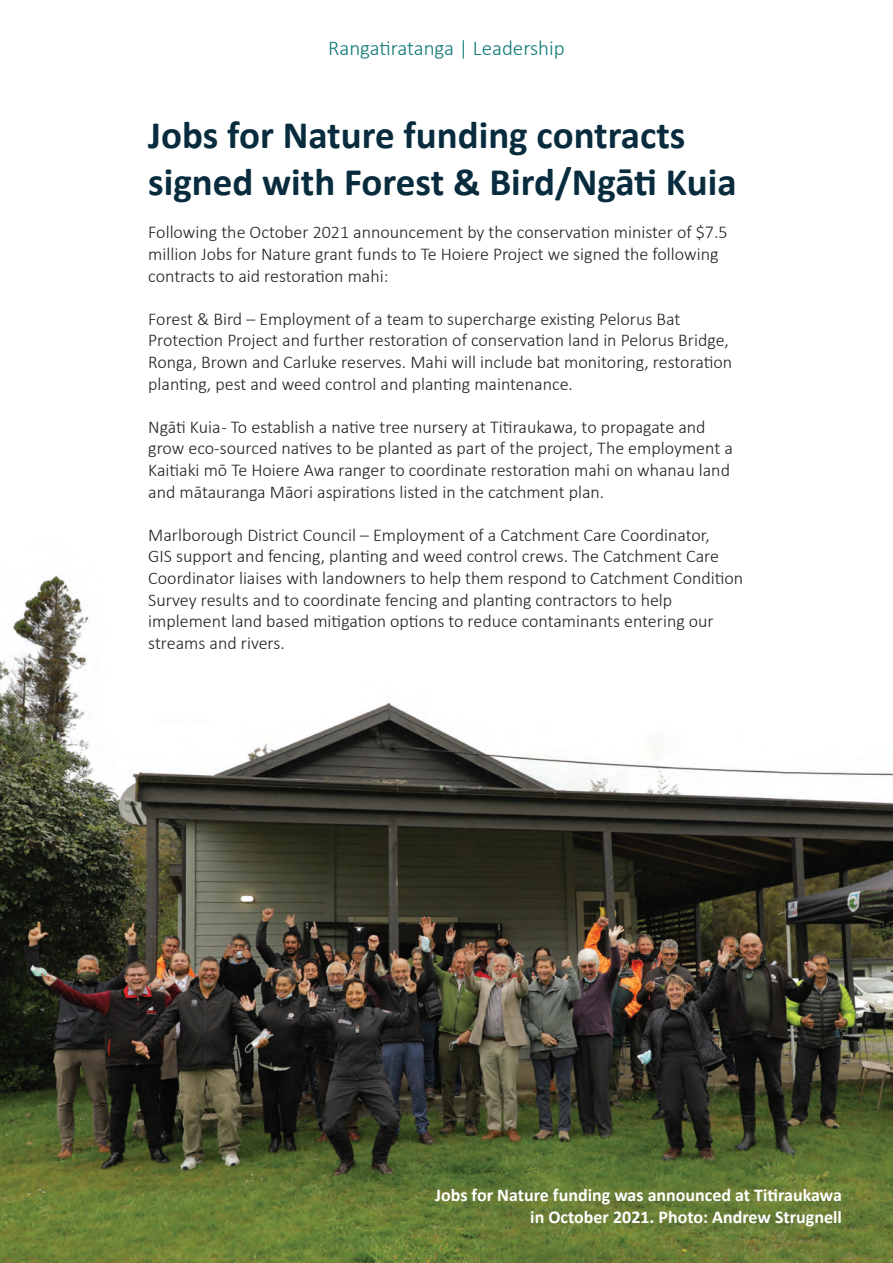
<style>
.page{position:relative;width:893px;height:1263px;background:#fff}
.page>*{position:absolute;margin:0;border:0;box-sizing:border-box;transform-origin:0 0}
.t1{font:700 39px/46.8px "Calibri";color:#082c3e}
.t2{font:300 21px "Calibri";color:#0c7974}
.t3{font:300 18px/21.6px "Calibri";color:#231f20}
.t4{font:700 18px/21.6px "Calibri";color:#fff;text-align:right}
</style>
<div class="page">
<img style="left:0;top:575px;width:893px;height:688px">
<p class="t2" style="left:328px;top:35px;width:238px">Rangatiratanga | Leadership</p>
<h1 class="t1" style="left:148px;top:111px;width:590px">Jobs for Nature funding contracts signed with Forest &amp; Bird/Ngāti Kuia</h1>
<p class="t3" style="left:148px;top:221px;width:581px">Following the October 2021 announcement by the conservation minister of $7.5 million Jobs for Nature grant funds to Te Hoiere Project we signed the following contracts to aid restoration mahi:</p>
<p class="t3" style="left:148px;top:308px;width:585px">Forest &amp; Bird – Employment of a team to supercharge existing Pelorus Bat Protection Project and further restoration of conservation land in Pelorus Bridge, Ronga, Brown and Carluke reserves. Mahi will include bat monitoring, restoration planting, pest and weed control and planting maintenance.</p>
<p class="t3" style="left:148px;top:416px;width:586px">Ngāti Kuia - To establish a native tree nursery at Titiraukawa, to propagate and grow eco-sourced natives to be planted as part of the project, The employment a Kaitiaki mō Te Hoiere Awa ranger to coordinate restoration mahi on whanau land and mātauranga Māori aspirations listed in the catchment plan.</p>
<p class="t3" style="left:148px;top:524px;width:596px">Marlborough District Council – Employment of a Catchment Care Coordinator,<br>GIS support and fencing, planting and weed control crews. The Catchment Care Coordinator liaises with landowners to help them respond to Catchment Condition Survey results and to coordinate fencing and planting contractors to help implement land based mitigation options to reduce contaminants entering our streams and rivers.</p>
<p class="t4" style="left:435px;top:1184px;width:408px">Jobs for Nature funding was announced at Titiraukawa in October 2021. Photo: Andrew Strugnell</p>
</div>
